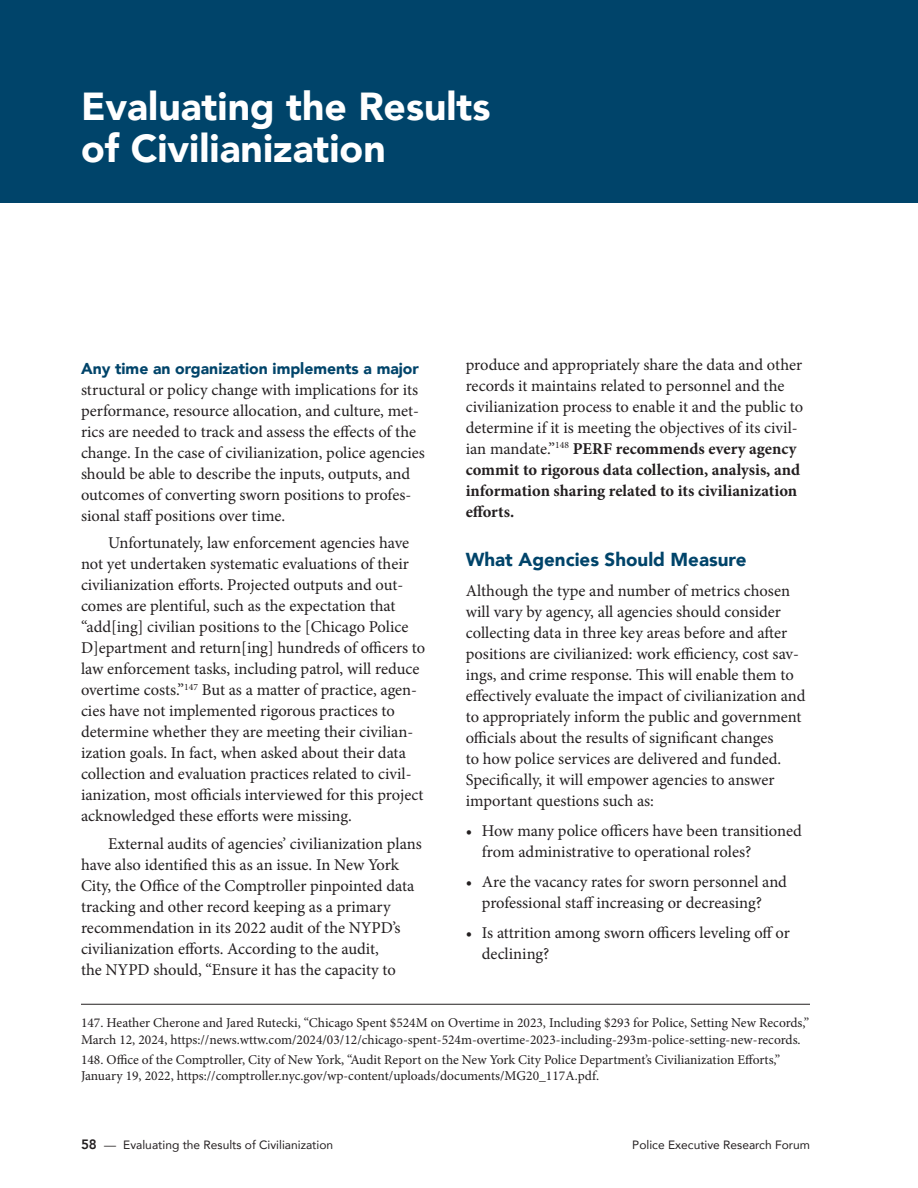
<style>
.page{position:relative;width:918px;height:1188px;background:#fff}
.page>*{position:absolute;margin:0;border:0;box-sizing:border-box;transform-origin:0 0}
.t1{font:900 39px/42px "Avenir";color:#fff}
.t2{font:900 18.75px "Avenir";color:#00446a}
.p_-_no_indent{font:16.5px/21px "Minion Pro";color:#231f20}
.p_-_no_indent-2{font:900 15.75px "Avenir";color:#00446a}
.footnote{font:13.5px/16.5px "Minion Pro";color:#231f20}
.t3{font:12px "Avenir";color:#231f20}
.s1{font-weight:700}
.s2{font-weight:800;font-size:13.5px}
</style>
<div class="page">
<hr style="left:81px;top:1004px;width:729px;height:1px;background:#231f20">
<div style="left:0;top:0;width:918px;height:202px;background:#00446a"></div>
<p class="t1" style="left:81px;top:84px;width:411px">Evaluating the Results of Civilianization</p>
<p class="p_-_no_indent" style="left:466px;top:354px;width:339px">produce and appropriately share the data and other records it maintains related to personnel and the civilianization process to enable it and the public to determine if it is meeting the objectives of its civil&shy;ian mandate.”<sup>148</sup> <span class="s1">PERF recommends every agency commit to rigorous data collection, analysis, and information sharing related to its civilianization efforts.</span></p>
<p class="t2" style="left:466px;top:544px;width:282px">What Agencies Should Measure</p>
<p class="p_-_no_indent" style="left:466px;top:581px;width:341px">Although the type and number of metrics chosen will vary by agency, all agencies should consider collecting data in three key areas before and after positions are civilianized: work efficiency, cost sav&shy;ings, and crime response. This will enable them to effectively evaluate the impact of civilianization and to appropriately inform the public and government officials about the results of significant changes<br>to how police services are delivered and funded.<br>Specifically, it will empower agencies to answer important questions such as:</p>
<p class="p_-_no_indent" style="left:482px;top:820px;width:321px;text-indent:-16px">• How many police officers have been transitioned from administrative to operational roles?</p>
<p class="p_-_no_indent" style="left:466px;top:871px;width:323px;text-align:center">• Are the vacancy rates for sworn personnel and professional staff increasing or decreasing?</p>
<p class="p_-_no_indent" style="left:482px;top:922px;width:309px;text-indent:-16px">• Is attrition among sworn officers leveling off or declining?</p>
<p class="p_-_no_indent-2" style="left:81px;top:355px;width:339px">Any time an organization implements a major</p>
<p class="p_-_no_indent" style="left:81px;top:379px;width:345px">structural or policy change with implications for its performance, resource allocation, and culture, met&shy;rics are needed to track and assess the effects of the change. In the case of civilianization, police agencies should be able to describe the inputs, outputs, and outcomes of converting sworn positions to profes&shy;sional staff positions over time.</p>
<p class="p_-_no_indent" style="left:81px;top:533px;width:346px;text-indent:27px">Unfortunately, law enforcement agencies have not yet undertaken systematic evaluations of their civilianization efforts. Projected outputs and out&shy;comes are plentiful, such as the expectation that “add[ing] civilian positions to the [Chicago Police D]epartment and return[ing] hundreds of officers to law enforcement tasks, including patrol, will reduce overtime costs.”<sup>147</sup> But as a matter of practice, agen&shy;cies have not implemented rigorous practices to determine whether they are meeting their civilian&shy;ization goals. In fact, when asked about their data collection and evaluation practices related to civil&shy;ianization, most officials interviewed for this project acknowledged these efforts were missing.</p>
<p class="p_-_no_indent" style="left:81px;top:833px;width:342px;text-indent:27px">External audits of agencies’ civilianization plans have also identified this as an issue. In New York City, the Office of the Comptroller pinpointed data tracking and other record keeping as a primary recommendation in its 2022 audit of the NYPD’s civilianization efforts. According to the audit,<br>the NYPD should, “Ensure it has the capacity to</p>
<p class="footnote" style="left:81px;top:1015px;width:730px">147. Heather Cherone and Jared Rutecki, “Chicago Spent $524M on Overtime in 2023, Including $293 for Police, Setting New Records,”<br>March 12, 2024, https://news.wttw.com/2024/03/12/chicago-spent-524m-overtime-2023-including-293m-police-setting-new-records.</p>
<p class="footnote" style="left:81px;top:1051px;width:701px">148. Office of the Comptroller, City of New York, “Audit Report on the New York City Police Department’s Civilianization Efforts,”<br>January 19, 2022, https://comptroller.nyc.gov/wp-content/uploads/documents/MG20_117A.pdf.</p>
<p class="t3" style="left:81px;top:1135px;width:254px"><span class="s2">58</span> — Evaluating the Results of Civilianization</p>
<p class="t3" style="left:632px;top:1135px;width:179px">Police Executive Research Forum</p>
</div>
